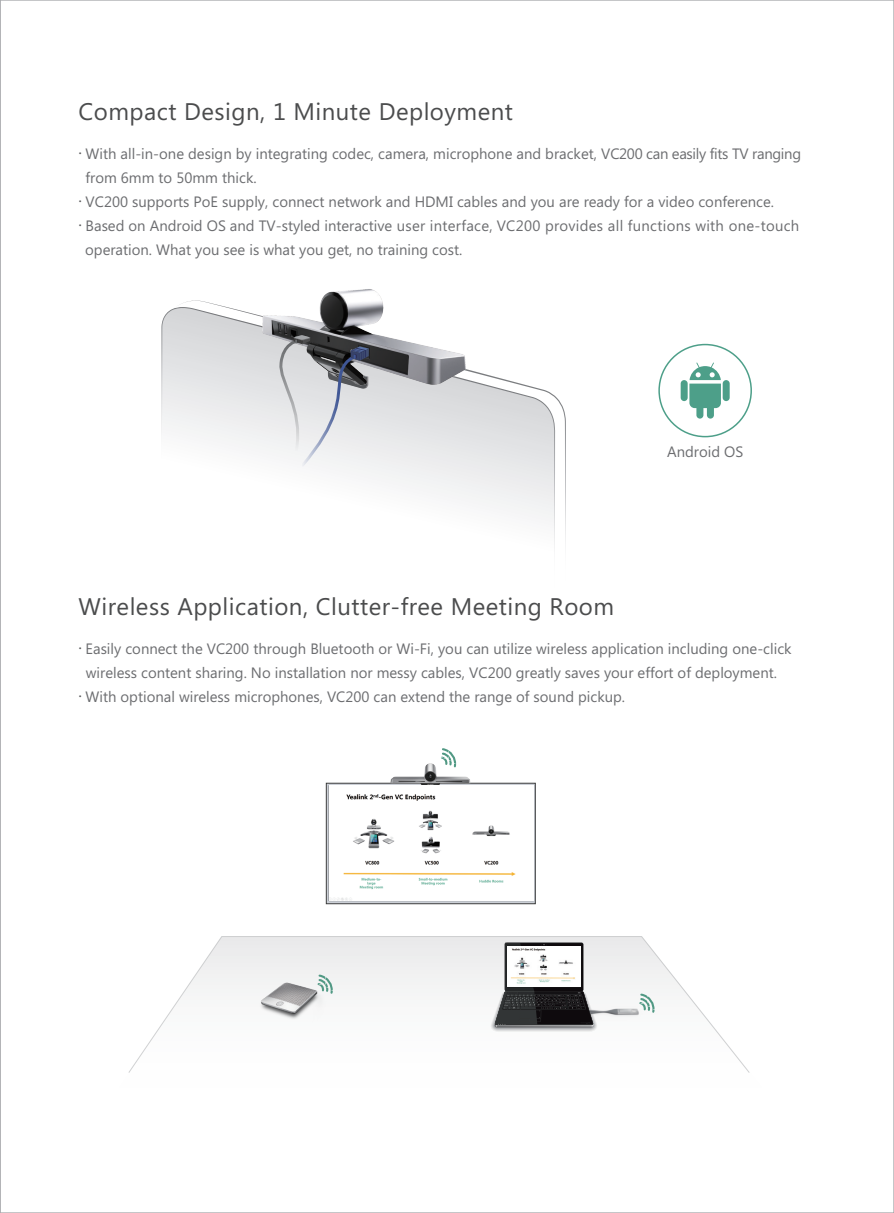
<style>
.page{position:relative;width:894px;height:1213px;background:#fff}
.page>*{position:absolute;margin:0;border:0;box-sizing:border-box;transform-origin:0 0}
.t1{font:24px "Microsoft Phags Pa";letter-spacing:.02em;color:#4b4c4d}
.t2{font:15px "Microsoft Phags Pa";color:#6c6d70}
.t3{font:15px "Microsoft Phags Pa";letter-spacing:.02em;color:#6c6d70}
</style>
<div class="page">
<svg style="left:161px;top:307px;width:394px;height:242px"></svg>
<img style="left:186px;top:289px;width:367px;height:241px">
<svg style="left:0;top:0;width:1px;height:1212px"></svg>
<svg style="left:129px;top:936px;width:620px;height:136px"></svg>
<div style="left:326px;top:783px;width:209px;height:120px;background:linear-gradient(to bottom,#a3a6ab,#a2a5aa);border:1px solid #3d3e3e"></div>
<img style="left:599px;top:1003px;width:48px;height:18px">
<svg style="left:489px;top:942px;width:110px;height:90px"></svg>
<svg style="left:329px;top:972px;width:4px;height:23px"></svg>
<svg style="left:637px;top:991px;width:17px;height:23px"></svg>
<svg style="left:442px;top:748px;width:8px;height:3px"></svg>
<img style="left:254px;top:956px;width:75px;height:75px">
<img style="left:379px;top:751px;width:103px;height:34px">
<img style="left:329px;top:785px;width:204px;height:115px">
<img style="left:507px;top:946px;width:73px;height:40px">
<svg style="left:276px;top:335px;width:93px;height:135px"></svg>
<svg style="left:680px;top:362px;width:49px;height:56px"></svg>
<div style="left:658px;top:344px;width:93px;height:93px;border:2px solid #4d9f89;border-radius:50%"></div>
<h1 class="t1" style="left:79px;top:94px;width:436px">Compact Design, 1 Minute Deployment</h1>
<p class="t2" style="left:79px;top:143px;width:723px"><sup>.</sup> With all-in-one design by integrating codec, camera, microphone and bracket, VC200 can easily fits TV ranging</p>
<p class="t2" style="left:85px;top:167px;width:172px">from 6mm to 50mm thick.</p>
<p class="t2" style="left:79px;top:191px;width:696px"><sup>.</sup> VC200 supports PoE supply, connect network and HDMI cables and you are ready for a video conference.</p>
<p class="t3" style="left:79px;top:215px;width:722px"><sup>.</sup> Based on Android OS and TV-styled interactive user interface, VC200 provides all functions with one-touch</p>
<p class="t2" style="left:85px;top:239px;width:378px">operation. What you see is what you get, no training cost.</p>
<p class="t2" style="left:667px;top:441px;width:78px">Android OS</p>
<h1 class="t1" style="left:79px;top:589px;width:537px">Wireless Application, Clutter-free Meeting Room</h1>
<p class="t2" style="left:79px;top:638px;width:714px"><sup>.</sup> Easily connect the VC200 through Bluetooth or Wi-Fi, you can utilize wireless application including one-click</p>
<p class="t2" style="left:86px;top:662px;width:692px">wireless content sharing. No installation nor messy cables, VC200 greatly saves your effort of deployment.</p>
<p class="t2" style="left:79px;top:686px;width:548px"><sup>.</sup> With optional wireless microphones, VC200 can extend the range of sound pickup.</p>
</div>
